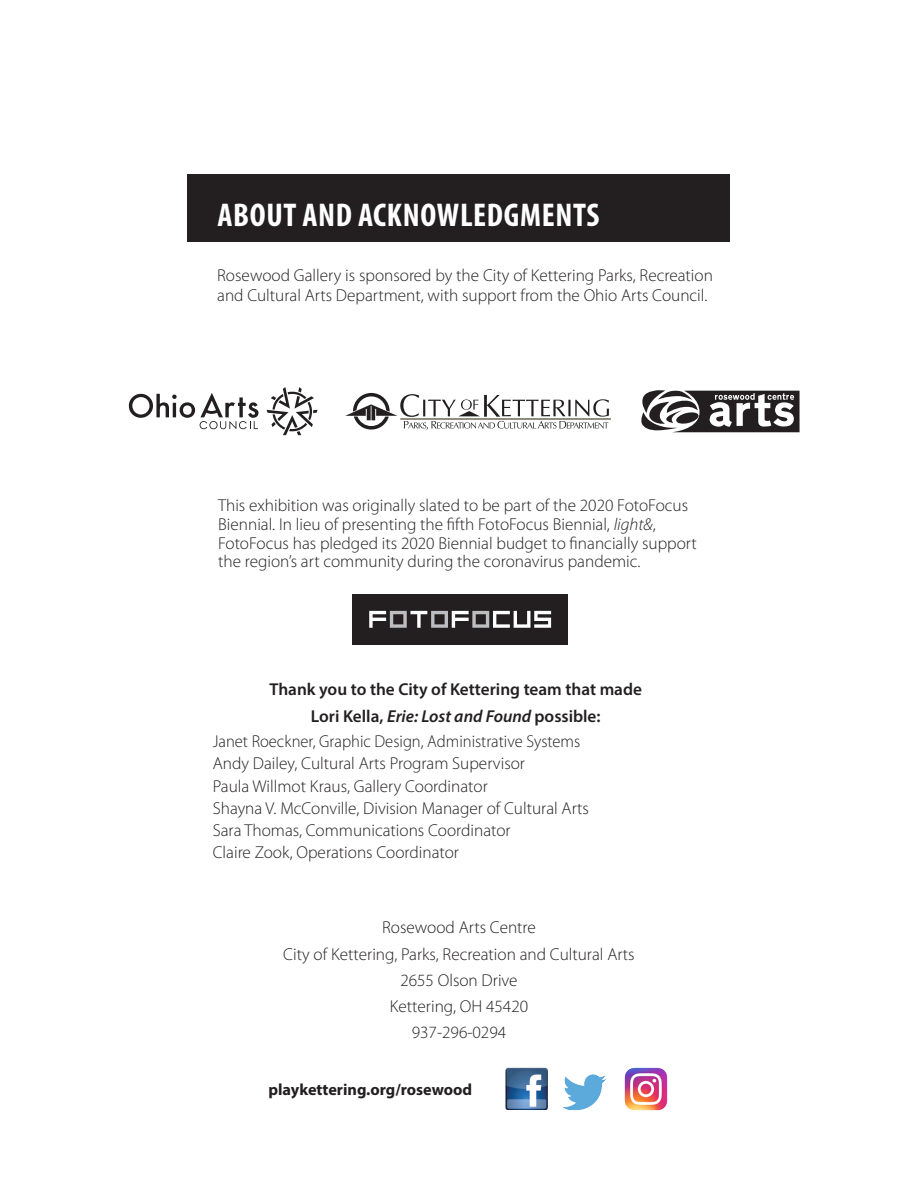
<style>
.page{position:relative;width:918px;height:1188px;background:#fff}
.page>*{position:absolute;margin:0;border:0;box-sizing:border-box;transform-origin:0 0}
.t1{font:700 condensed 33px "Myriad Pro";letter-spacing:.02em;color:#fff}
.Text{font:300 17.25px/18.8px "Myriad Pro";color:#231f20}
.Text-2{font:600 17.25px "Myriad Pro";color:#231f20}
.Text-3{font:300 17.25px "Myriad Pro";color:#231f20;scale:.96 1}
.t2{font:700 16.2px "Myriad Pro";color:#231f20}
.s1{font-style:italic}
</style>
<div class="page">
<div style="left:188px;top:174px;width:542px;height:68px;background:#231f20"></div>
<svg style="left:641px;top:390px;width:159px;height:42px"></svg>
<hr style="left:400px;top:419px;width:211px;height:1px;background:#251a05">
<svg style="left:345px;top:393px;width:264px;height:37px"></svg>
<svg style="left:129px;top:393px;width:129px;height:36px"></svg>
<svg style="left:267px;top:387px;width:51px;height:48px"></svg>
<div style="left:352px;top:594px;width:216px;height:51px;background:#231f20"></div>
<svg style="left:369px;top:611px;width:182px;height:17px"></svg>
<img style="left:505px;top:1068px;width:43px;height:42px">
<img style="left:563px;top:1074px;width:43px;height:36px">
<img style="left:624px;top:1067px;width:44px;height:44px">
<p class="t1" style="left:218px;top:194px;width:384px">ABOUT AND ACKNOWLEDGMENTS</p>
<p class="Text" style="left:217px;top:266px;width:497px;line-height:19.5px">Rosewood Gallery is sponsored by the City of Kettering Parks, Recreation and Cultural Arts Department, with support from the Ohio Arts Council.</p>
<p class="Text" style="left:218px;top:496px;width:480px">This exhibition was originally slated to be part of the 2020 FotoFocus Biennial. In lieu of presenting the fifth FotoFocus Biennial, <span class="s1">light&amp;</span>, FotoFocus has pledged its 2020 Biennial budget to financially support the region’s art community during the coronavirus pandemic.</p>
<p class="Text-2" style="left:270px;top:679px;width:374px">Thank you to the City of Kettering team that made</p>
<p class="Text-2" style="left:311px;top:705px;width:291px">Lori Kella, <span class="s1">Erie: Lost and Found</span> possible:</p>
<p class="Text-3" style="left:213px;top:731px;width:384px">Janet Roeckner, Graphic Design, Administrative Systems</p>
<p class="Text" style="left:213px;top:754px;width:314px">Andy Dailey, Cultural Arts Program Supervisor</p>
<p class="Text" style="left:213px;top:776px;width:276px">Paula Willmot Kraus, Gallery Coordinator</p>
<p class="Text" style="left:213px;top:799px;width:378px">Shayna V. McConville, Division Manager of Cultural Arts</p>
<p class="Text" style="left:213px;top:821px;width:299px">Sara Thomas, Communications Coordinator</p>
<p class="Text" style="left:213px;top:843px;width:248px">Claire Zook, Operations Coordinator</p>
<p class="Text" style="left:382px;top:918px;width:155px">Rosewood Arts Centre</p>
<p class="Text" style="left:283px;top:944px;width:353px">City of Kettering, Parks, Recreation and Cultural Arts</p>
<p class="Text" style="left:400px;top:970px;width:119px">2655 Olson Drive</p>
<p class="Text" style="left:390px;top:997px;width:140px">Kettering, OH 45420</p>
<p class="Text" style="left:412px;top:1023px;width:96px">937-296-0294</p>
<p class="t2" style="left:268px;top:1079px;width:205px">playkettering.org/rosewood</p>
</div>
